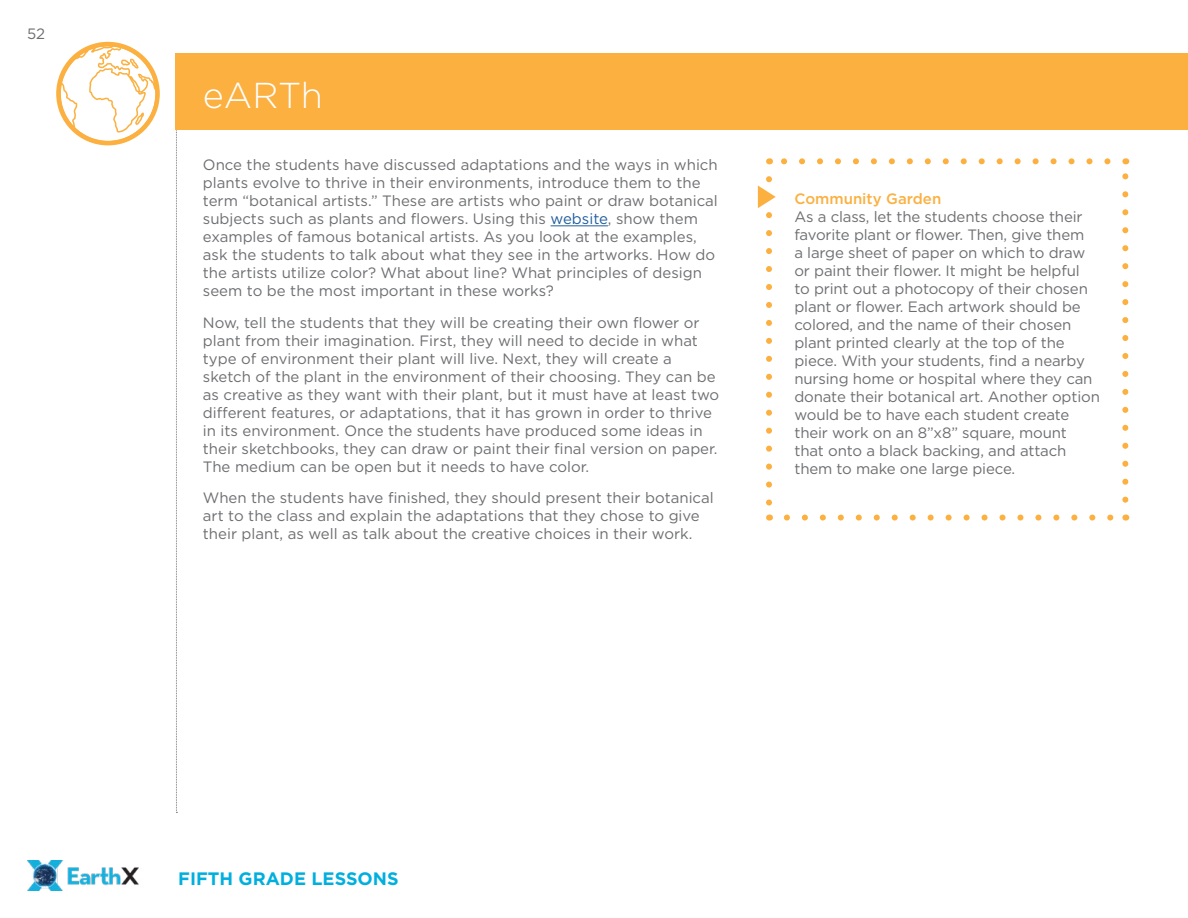
<style>
.page{position:relative;width:1188px;height:918px;background:#fff}
.page>*{position:absolute;margin:0;border:0;box-sizing:border-box;transform-origin:0 0}
.t1{font:300 36px "Gotham";letter-spacing:-.005em;color:#fff}
.t2{font:700 18px "Gotham";color:#00afde}
.t3{font:15px/18px "Gotham";color:#6d6e71}
.t4{font:500 15px "Gotham";color:#fbb040}
.s1{color:#215e9e}
</style>
<div class="page">
<img style="left:27px;top:860px;width:112px;height:31px">
<svg style="left:176px;top:130px;width:1px;height:683px"></svg>
<div style="left:176px;top:54px;width:1012px;height:76px;background:#fbb040"></div>
<svg style="left:58px;top:44px;width:100px;height:99px"></svg>
<svg style="left:758px;top:179px;width:18px;height:327px"></svg>
<svg style="left:787px;top:515px;width:327px;height:6px"></svg>
<svg style="left:1122px;top:173px;width:6px;height:327px"></svg>
<svg style="left:781px;top:158px;width:327px;height:6px"></svg>
<hr style="left:551px;top:225px;width:57px;height:1px;background:#215e9e">
<p class="t3" style="left:27px;top:24px;width:20px">52</p>
<h1 class="t1" style="left:203px;top:72px;width:121px">eARTh</h1>
<p class="t3" style="left:203px;top:156px;width:516px">Once the students have discussed adaptations and the ways in which plants evolve to thrive in their environments, introduce them to the term “botanical artists.” These are artists who paint or draw botanical subjects such as plants and flowers. Using this <span class="s1">website</span>, show them examples of famous botanical artists. As you look at the examples, ask the students to talk about what they see in the artworks. How do the artists utilize color? What about line? What principles of design seem to be the most important in these works?</p>
<p class="t3" style="left:203px;top:313px;width:518px">Now, tell the students that they will be creating their own flower or plant from their imagination. First, they will need to decide in what type of environment their plant will live. Next, they will create a sketch of the plant in the environment of their choosing. They can be as creative as they want with their plant, but it must have at least two different features, or adaptations, that it has grown in order to thrive in its environment. Once the students have produced some ideas in their sketchbooks, they can draw or paint their final version on paper.<br>The medium can be open but it needs to have color.</p>
<p class="t3" style="left:203px;top:489px;width:512px">When the students have finished, they should present their botanical art to the class and explain the adaptations that they chose to give their plant, as well as talk about the creative choices in their work.</p>
<p class="t4" style="left:794px;top:189px;width:148px">Community Garden</p>
<p class="t3" style="left:794px;top:207px;width:307px">As a class, let the students choose their favorite plant or flower. Then, give them<br>a large sheet of paper on which to draw or paint their flower. It might be helpful<br>to print out a photocopy of their chosen plant or flower. Each artwork should be colored, and the name of their chosen plant printed clearly at the top of the piece. With your students, find a nearby nursing home or hospital where they can donate their botanical art. Another option would be to have each student create their work on an 8”x8” square, mount that onto a black backing, and attach them to make one large piece.</p>
<p class="t2" style="left:178px;top:866px;width:222px">FIFTH GRADE LESSONS</p>
</div>
